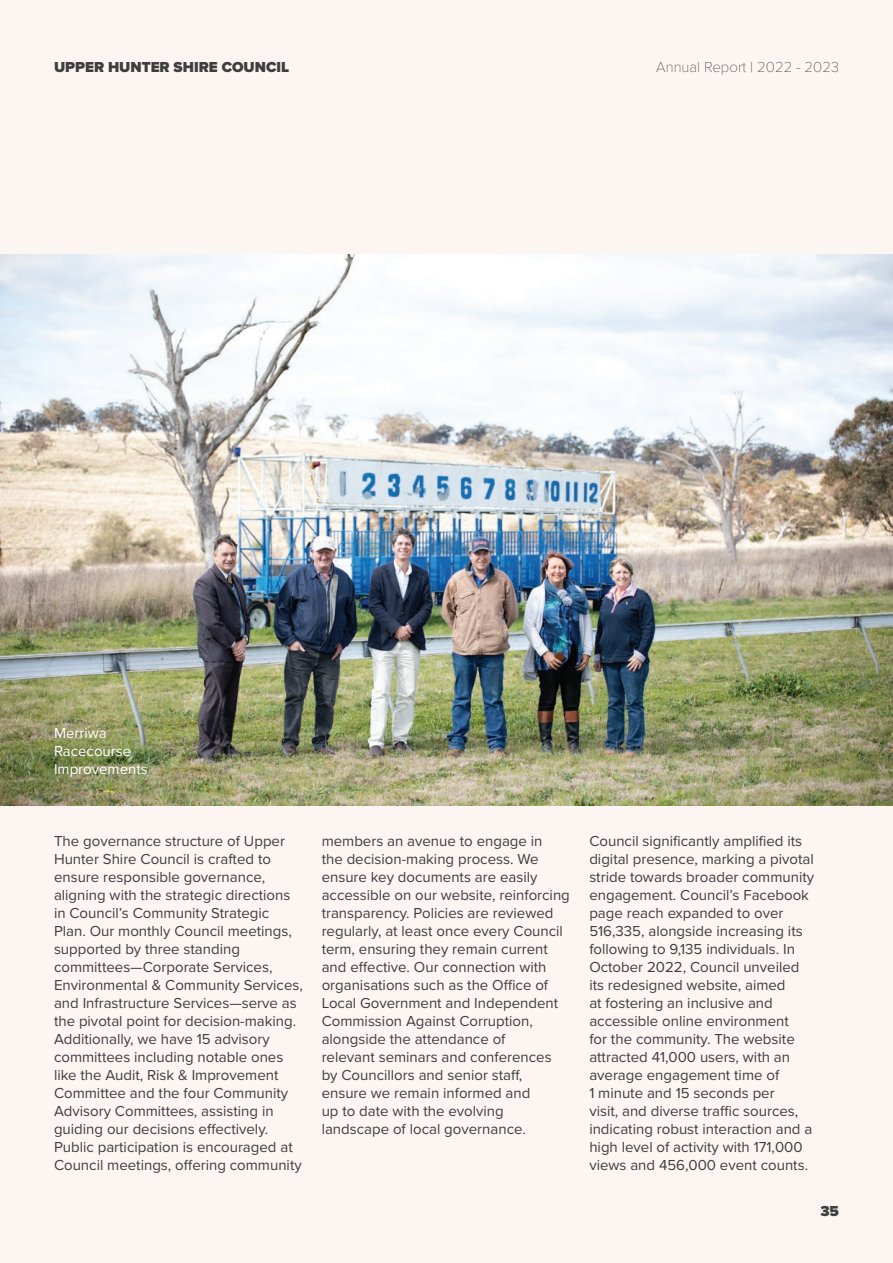
<style>
.page{position:relative;width:893px;height:1263px;background:#fdf5f1}
.page>*{position:absolute;margin:0;border:0;box-sizing:border-box;transform-origin:0 0}
.t1{font:15px/18px "Proxima Nova";color:#3e3e3f}
.t2{font:15px/18px "Proxima Nova";color:#fff}
.t3{font:900 15px "Proxima Nova";color:#3e3e3f}
.t4{font:100 15px "Proxima Nova T";color:#3e3e3f}
</style>
<div class="page">
<img style="left:0;top:255px;width:893px;height:551px">
<p class="t3" style="left:54px;top:56px;width:237px">UPPER HUNTER SHIRE COUNCIL</p>
<p class="t2" style="left:54px;top:723px;width:95px">Merriwa<br>Racecourse<br>Improvements</p>
<p class="t4" style="left:656px;top:56px;width:184px">Annual Report | 2022 - 2023</p>
<p class="t1" style="left:54px;top:831px;width:250px">The governance structure of Upper Hunter Shire Council is crafted to ensure responsible governance, aligning with the strategic directions in Council’s Community Strategic Plan. Our monthly Council meetings, supported by three standing committees—Corporate Services, Environmental &amp; Community Services, and Infrastructure Services—serve as the pivotal point for decision-making.<br>Additionally, we have 15 advisory committees including notable ones like the Audit, Risk &amp; Improvement Committee and the four Community Advisory Committees, assisting in guiding our decisions effectively.<br>Public participation is encouraged at Council meetings, offering community</p>
<p class="t1" style="left:322px;top:831px;width:250px">members an avenue to engage in<br>the decision-making process. We ensure key documents are easily accessible on our website, reinforcing transparency. Policies are reviewed regularly, at least once every Council term, ensuring they remain current and effective. Our connection with organisations such as the Office of Local Government and Independent Commission Against Corruption, alongside the attendance of<br>relevant seminars and conferences by Councillors and senior staff, ensure we remain informed and<br>up to date with the evolving landscape of local governance.</p>
<p class="t1" style="left:589px;top:831px;width:226px">Council significantly amplified its digital presence, marking a pivotal stride towards broader community engagement. Council’s Facebook page reach expanded to over<br>516,335, alongside increasing its following to 9,135 individuals. In<br>October 2022, Council unveiled its redesigned website, aimed<br>at fostering an inclusive and accessible online environment<br>for the community. The website attracted 41,000 users, with an average engagement time of<br>1 minute and 15 seconds per<br>visit, and diverse traffic sources, indicating robust interaction and a high level of activity with 171,000 views and 456,000 event counts.</p>
<p class="t3" style="left:820px;top:1199px;width:20px">35</p>
</div>
